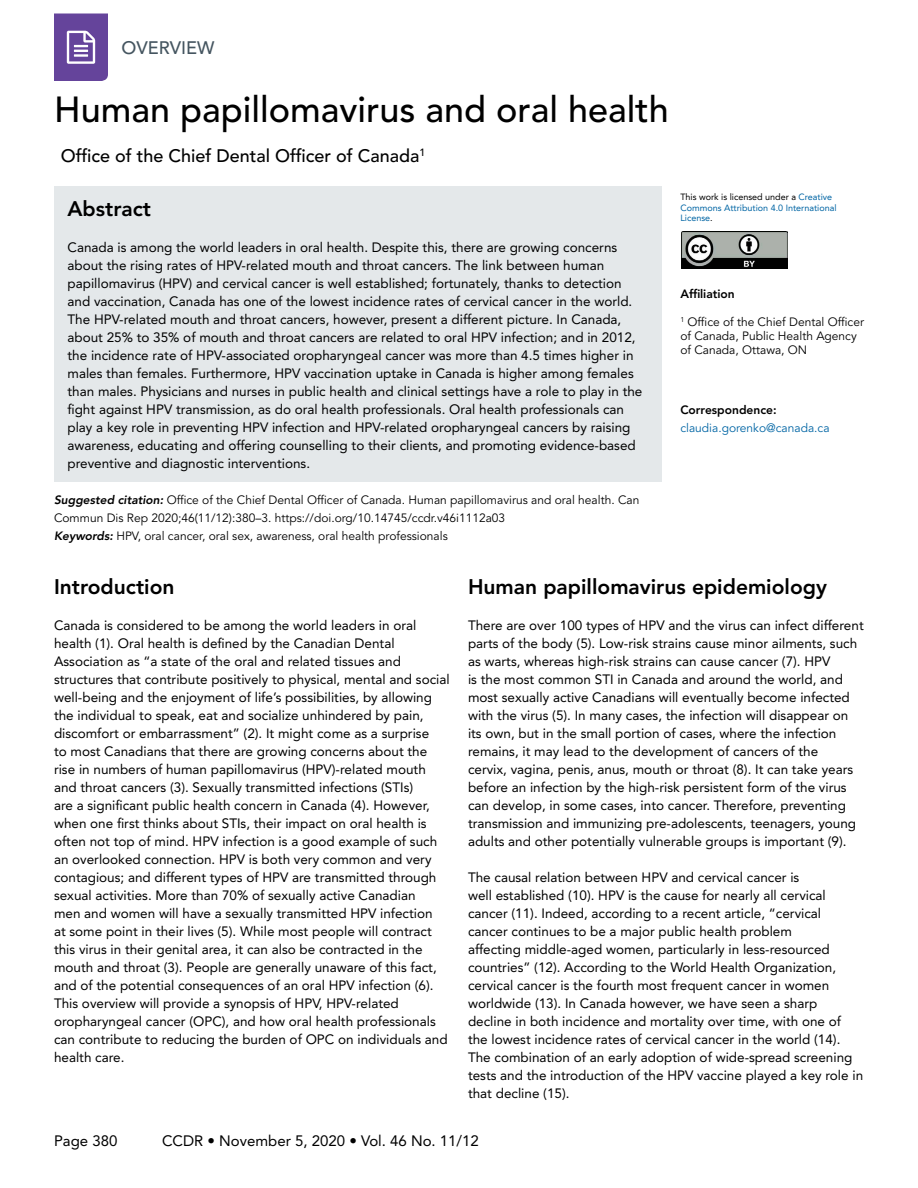
<style>
.page{position:relative;width:918px;height:1188px;background:#fff}
.page>*{position:absolute;margin:0;border:0;box-sizing:border-box;transform-origin:0 0}
.t1{font:500 36px "Avenir LT Std";color:#000}
.t2{font:800 21px "Avenir LT Std";color:#000}
.t3{font:500 18px "Avenir LT Std";color:#000}
.t4{font:500 18px "Avenir LT Std";color:#455560}
.t5{font:15px "Avenir LT Std";color:#000}
.t6{font:13.5px/18px "Avenir LT Std";color:#000}
.t7{font:12px/14.4px "Avenir LT Std";color:#000}
.t8{font:800 12px "Avenir LT Std";color:#000}
.t9{font:12px "Avenir LT Std";color:#0065a4}
.t10{font:9px/10.5px "Avenir LT Std";color:#0065a4}
.s1{font-weight:800;font-style:italic}
.s2{color:#000}
</style>
<div class="page">
<svg style="left:54px;top:14px;width:54px;height:67px;background:#7658a6"></svg>
<div style="left:54px;top:186px;width:608px;height:296px;background:#e4e8ea"></div>
<img style="left:682px;top:231px;width:105px;height:37px">
<h3 class="t4" style="left:122px;top:37px;width:94px">OVERVIEW</h3>
<h1 class="t1" style="left:54px;top:88px;width:616px">Human papillomavirus and oral health</h1>
<h3 class="t3" style="left:61px;top:145px;width:366px">Office of the Chief Dental Officer of Canada<sup>1</sup></h3>
<h2 class="t2" style="left:68px;top:196px;width:85px">Abstract</h2>
<p class="t6" style="left:68px;top:238px;width:576px">Canada is among the world leaders in oral health. Despite this, there are growing concerns about the rising rates of HPV-related mouth and throat cancers. The link between human papillomavirus (HPV) and cervical cancer is well established; fortunately, thanks to detection and vaccination, Canada has one of the lowest incidence rates of cervical cancer in the world.<br>The HPV-related mouth and throat cancers, however, present a different picture. In Canada, about 25% to 35% of mouth and throat cancers are related to oral HPV infection; and in 2012, the incidence rate of HPV-associated oropharyngeal cancer was more than 4.5 times higher in males than females. Furthermore, HPV vaccination uptake in Canada is higher among females than males. Physicians and nurses in public health and clinical settings have a role to play in the fight against HPV transmission, as do oral health professionals. Oral health professionals can play a key role in preventing HPV infection and HPV-related oropharyngeal cancers by raising awareness, educating and offering counselling to their clients, and promoting evidence-based preventive and diagnostic interventions.</p>
<p class="t7" style="left:54px;top:491px;width:587px;line-height:18px"><span class="s1">Suggested citation:</span> Office of the Chief Dental Officer of Canada. Human papillomavirus and oral health. Can<br>Commun Dis Rep 2020;46(11/12):380–3. https://doi.org/10.14745/ccdr.v46i1112a03<br><span class="s1">Keywords:</span> HPV, oral cancer, oral sex, awareness, oral health professionals</p>
<p class="t10" style="left:680px;top:192px;width:158px"><span class="s2">This work is licensed under a</span> Creative<br>Commons Attribution 4.0 International<br>License<span class="s2">.</span></p>
<p class="t8" style="left:680px;top:286px;width:56px">Affiliation</p>
<p class="t7" style="left:680px;top:315px;width:185px"><sup>1</sup> Office of the Chief Dental Officer of Canada, Public Health Agency of Canada, Ottawa, ON</p>
<p class="t8" style="left:680px;top:403px;width:98px">Correspondence:</p>
<p class="t9" style="left:680px;top:421px;width:151px">claudia.gorenko@canada.ca</p>
<h2 class="t2" style="left:54px;top:574px;width:122px">Introduction</h2>
<p class="t6" style="left:54px;top:616px;width:397px">Canada is considered to be among the world leaders in oral health (1). Oral health is defined by the Canadian Dental Association as “a state of the oral and related tissues and structures that contribute positively to physical, mental and social well-being and the enjoyment of life’s possibilities, by allowing the individual to speak, eat and socialize unhindered by pain, discomfort or embarrassment” (2). It might come as a surprise<br>to most Canadians that there are growing concerns about the rise in numbers of human papillomavirus (HPV)-related mouth and throat cancers (3). Sexually transmitted infections (STIs)<br>are a significant public health concern in Canada (4). However, when one first thinks about STIs, their impact on oral health is often not top of mind. HPV infection is a good example of such an overlooked connection. HPV is both very common and very contagious; and different types of HPV are transmitted through sexual activities. More than 70% of sexually active Canadian<br>men and women will have a sexually transmitted HPV infection<br>at some point in their lives (5). While most people will contract this virus in their genital area, it can also be contracted in the mouth and throat (3). People are generally unaware of this fact, and of the potential consequences of an oral HPV infection (6).<br>This overview will provide a synopsis of HPV, HPV-related oropharyngeal cancer (OPC), and how oral health professionals can contribute to reducing the burden of OPC on individuals and health care.</p>
<h2 class="t2" style="left:468px;top:574px;width:360px">Human papillomavirus epidemiology</h2>
<p class="t6" style="left:468px;top:616px;width:397px">There are over 100 types of HPV and the virus can infect different parts of the body (5). Low-risk strains cause minor ailments, such as warts, whereas high-risk strains can cause cancer (7). HPV<br>is the most common STI in Canada and around the world, and most sexually active Canadians will eventually become infected with the virus (5). In many cases, the infection will disappear on its own, but in the small portion of cases, where the infection remains, it may lead to the development of cancers of the<br>cervix, vagina, penis, anus, mouth or throat (8). It can take years before an infection by the high-risk persistent form of the virus can develop, in some cases, into cancer. Therefore, preventing transmission and immunizing pre-adolescents, teenagers, young adults and other potentially vulnerable groups is important (9).</p>
<p class="t6" style="left:468px;top:868px;width:397px">The causal relation between HPV and cervical cancer is<br>well established (10). HPV is the cause for nearly all cervical cancer (11). Indeed, according to a recent article, “cervical cancer continues to be a major public health problem<br>affecting middle-aged women, particularly in less-resourced countries” (12). According to the World Health Organization, cervical cancer is the fourth most frequent cancer in women worldwide (13). In Canada however, we have seen a sharp decline in both incidence and mortality over time, with one of the lowest incidence rates of cervical cancer in the world (14).<br>The combination of an early adoption of wide-spread screening tests and the introduction of the HPV vaccine played a key role in that decline (15).</p>
<p class="t5" style="left:54px;top:1133px;width:65px">Page 380</p>
<p class="t5" style="left:162px;top:1133px;width:318px">CCDR • November 5, 2020 • Vol. 46 No. 11/12</p>
</div>
